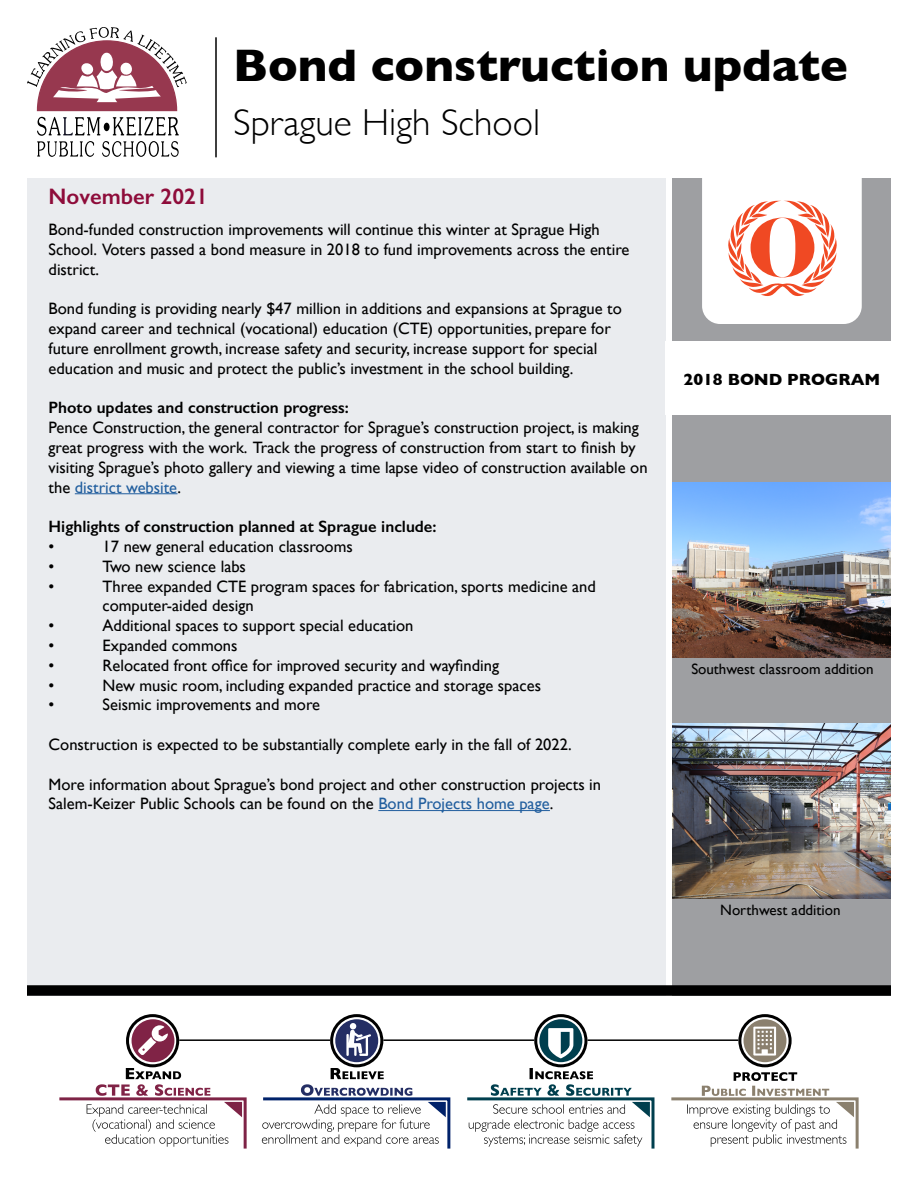
<style>
.page{position:relative;width:918px;height:1188px;background:#fff}
.page>*{position:absolute;margin:0;border:0;box-sizing:border-box;transform-origin:0 0}
.t1{font:700 46.5px "Gill Sans";color:#000}
.t2{font:300 37.5px "Gill Sans";color:#000}
.t3{font:600 22.5px "Gill Sans";color:#8e0c3a}
.t4{font:16.5px/19.8px "Gill Sans";color:#000}
.t5{font:600 16.5px "Gill Sans";color:#000}
.t6{font:700 16.5px "Gill Sans";color:#000}
.t7{font:15px "Gill Sans";color:#000}
.s1{color:#215e9e}
</style>
<div class="page">
<div style="left:27px;top:178px;width:638px;height:818px;background:#eaecef"></div>
<div style="left:126px;top:1014px;width:53px;height:53px;border:3px solid #000;border-radius:50%"></div>
<div style="left:330px;top:1014px;width:53px;height:53px;border:3px solid #000;border-radius:50%"></div>
<div style="left:534px;top:1014px;width:53px;height:53px;border:3px solid #000;border-radius:50%"></div>
<div style="left:738px;top:1014px;width:54px;height:53px;border:3px solid #000;border-radius:50%"></div>
<svg style="left:467px;top:1068px;width:188px;height:81px"></svg>
<hr style="left:179px;top:1039px;width:151px;height:2px;background:#000">
<hr style="left:383px;top:1039px;width:151px;height:2px;background:#000">
<hr style="left:587px;top:1039px;width:151px;height:2px;background:#000">
<div style="left:335px;top:1019px;width:43px;height:43px;background:#242e64;border-radius:50%"></div>
<div style="left:350px;top:1023px;width:6px;height:7px;background:#fff;border-radius:50%"></div>
<svg style="left:346px;top:1030px;width:25px;height:26px"></svg>
<div style="left:744px;top:1019px;width:42px;height:43px;background:#8b806e;border-radius:50%"></div>
<svg style="left:753px;top:1027px;width:23px;height:29px"></svg>
<div style="left:539px;top:1019px;width:43px;height:43px;background:#003f4e;border-radius:50%"></div>
<svg style="left:548px;top:1028px;width:25px;height:30px"></svg>
<div style="left:132px;top:1019px;width:42px;height:43px;background:#802346;border-radius:50%"></div>
<svg style="left:138px;top:1025px;width:30px;height:30px"></svg>
<svg style="left:261px;top:1068px;width:190px;height:81px"></svg>
<svg style="left:59px;top:1068px;width:188px;height:81px"></svg>
<svg style="left:671px;top:1072px;width:188px;height:77px"></svg>
<div style="left:673px;top:178px;width:218px;height:818px;background:#9e9fa2"></div>
<div style="left:27px;top:985px;width:864px;height:11px;background:#000"></div>
<svg style="left:27px;top:27px;width:160px;height:130px"></svg>
<div style="left:702px;top:141px;width:160px;height:183px;background:#fff;border-radius:18px"></div>
<div style="left:665px;top:341px;width:235px;height:74px;background:#fff"></div>
<hr style="left:215px;top:38px;width:2px;height:119px;background:#000">
<svg style="left:728px;top:201px;width:109px;height:95px"></svg>
<hr style="left:75px;top:493px;width:103px;height:1px;background:#215e9e">
<hr style="left:378px;top:810px;width:172px;height:1px;background:#215e9e">
<img style="left:673px;top:483px;width:218px;height:175px">
<img style="left:673px;top:723px;width:218px;height:175px">
<h1 class="t1" style="left:233px;top:28px;width:616px">Bond construction update</h1>
<h2 class="t2" style="left:233px;top:93px;width:309px">Sprague High School</h2>
<h3 class="t3" style="left:49px;top:183px;width:161px">November 2021</h3>
<p class="t4" style="left:49px;top:219px;width:582px">Bond-funded construction improvements will continue this winter at Sprague High<br>School. Voters passed a bond measure in 2018 to fund improvements across the entire district.</p>
<p class="t4" style="left:49px;top:299px;width:575px">Bond funding is providing nearly $47 million in additions and expansions at Sprague to expand career and technical (vocational) education (CTE) opportunities, prepare for future enrollment growth, increase safety and security, increase support for special education and music and protect the public’s investment in the school building.</p>
<p class="t5" style="left:49px;top:398px;width:302px">Photo updates and construction progress:</p>
<p class="t4" style="left:49px;top:417px;width:600px">Pence Construction, the general contractor for Sprague’s construction project, is making great progress with the work. Track the progress of construction from start to finish by visiting Sprague’s photo gallery and viewing a time lapse video of construction available on the <span class="s1">district website</span>.</p>
<p class="t5" style="left:49px;top:517px;width:389px">Highlights of construction planned at Sprague include:</p>
<p class="t4" style="left:49px;top:536px;width:7px">•</p>
<p class="t4" style="left:103px;top:536px;width:252px">17 new general education classrooms</p>
<p class="t4" style="left:49px;top:556px;width:7px">•</p>
<p class="t4" style="left:103px;top:556px;width:145px">Two new science labs</p>
<p class="t4" style="left:49px;top:576px;width:7px">•</p>
<p class="t4" style="left:103px;top:576px;width:495px">Three expanded CTE program spaces for fabrication, sports medicine and computer-aided design</p>
<p class="t4" style="left:49px;top:615px;width:7px">•</p>
<p class="t4" style="left:103px;top:615px;width:312px">Additional spaces to support special education</p>
<p class="t4" style="left:49px;top:635px;width:7px">•</p>
<p class="t4" style="left:103px;top:635px;width:136px">Expanded commons</p>
<p class="t4" style="left:49px;top:655px;width:7px">•</p>
<p class="t4" style="left:103px;top:655px;width:398px">Relocated front office for improved security and wayfinding</p>
<p class="t4" style="left:49px;top:675px;width:7px">•</p>
<p class="t4" style="left:103px;top:675px;width:440px">New music room, including expanded practice and storage spaces</p>
<p class="t4" style="left:49px;top:695px;width:7px">•</p>
<p class="t4" style="left:103px;top:695px;width:219px">Seismic improvements and more</p>
<p class="t4" style="left:49px;top:734px;width:525px">Construction is expected to be substantially complete early in the fall of 2022.</p>
<p class="t4" style="left:49px;top:774px;width:554px">More information about Sprague’s bond project and other construction projects in<br>Salem-Keizer Public Schools can be found on the <span class="s1">Bond Projects home page</span>.</p>
<p class="t6" style="left:684px;top:367px;width:198px">2018 BOND PROGRAM</p>
<p class="t7" style="left:691px;top:660px;width:184px">Southwest classroom addition</p>
<p class="t7" style="left:720px;top:901px;width:122px">Northwest addition</p>
</div>
